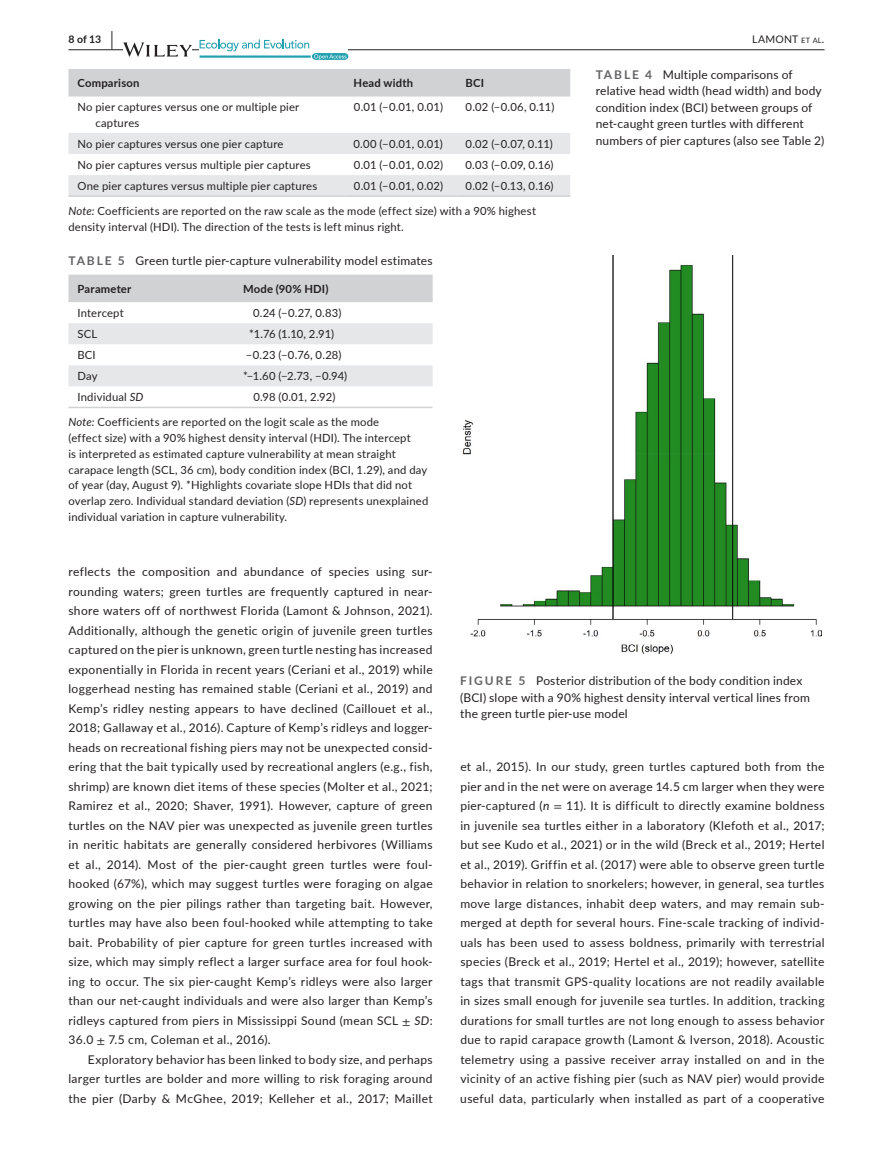
<style>
.page{position:relative;width:893px;height:1174px;background:#fff}
.page>*{position:absolute;margin:0;border:0;box-sizing:border-box;transform-origin:0 0}
.t1{font:12px/19.5px "Lato";letter-spacing:.015em;color:#231f20;text-align:justify}
.t2{font:11.25px/15.8px "Lato";letter-spacing:.015em;color:#231f20}
.t3{font:700 11.25px "Lato";letter-spacing:.02em;color:#231f20}
.t4{font:10.5px "Lato";letter-spacing:.02em;color:#231f20}
.t5{font:700 10.5px "Lato";color:#231f20}
.s1{font-size:19.5px}
.s2{font-size:7.35px}
.s3{font-style:italic}
.s4{font-weight:700;color:#636366}
.s5{font-family:"STIX"}
</style>
<div class="page">
<hr style="left:68px;top:49px;width:756px;height:1px;background:#231f20">
<svg style="left:123px;top:42px;width:69px;height:15px"></svg>
<svg style="left:200px;top:39px;width:148px;height:21px"></svg>
<div style="left:68px;top:69px;width:502px;height:28px;background:#d1d2d4"></div>
<svg style="left:68px;top:133px;width:502px;height:62px"></svg>
<hr style="left:68px;top:195px;width:276px;height:2px;background:#d1d2d4">
<hr style="left:344px;top:195px;width:113px;height:2px;background:#d1d2d4">
<hr style="left:457px;top:195px;width:113px;height:2px;background:#d1d2d4">
<div style="left:68px;top:275px;width:365px;height:27px;background:#d1d2d4"></div>
<svg style="left:68px;top:323px;width:365px;height:63px"></svg>
<hr style="left:68px;top:407px;width:166px;height:1px;background:#d1d2d4">
<hr style="left:234px;top:407px;width:199px;height:1px;background:#d1d2d4">
<img style="left:464px;top:255px;width:357px;height:398px">
<p class="t5" style="left:68px;top:31px;width:46px">8 of 13 <span class="s1">|</span></p>
<p class="t4" style="left:752px;top:31px;width:74px">LAMONT <span class="s2">et al</span>.</p>
<p class="t3" style="left:77px;top:75px;width:64px">Comparison</p>
<p class="t3" style="left:353px;top:75px;width:61px">Head width</p>
<p class="t3" style="left:466px;top:75px;width:20px">BCI</p>
<p class="t2" style="left:95px;top:99px;width:205px;text-indent:-18px">No pier captures versus one or multiple pier captures</p>
<p class="t2" style="left:354px;top:99px;width:91px">0.01 (−0.01, 0.01)</p>
<p class="t2" style="left:466px;top:99px;width:90px">0.02 (−0.06, 0.11)</p>
<p class="t2" style="left:77px;top:136px;width:208px">No pier captures versus one pier capture</p>
<p class="t2" style="left:353px;top:136px;width:91px">0.00 (−0.01, 0.01)</p>
<p class="t2" style="left:466px;top:136px;width:89px">0.02 (−0.07, 0.11)</p>
<p class="t2" style="left:77px;top:157px;width:235px">No pier captures versus multiple pier captures</p>
<p class="t2" style="left:354px;top:157px;width:91px">0.01 (−0.01, 0.02)</p>
<p class="t2" style="left:466px;top:157px;width:89px">0.03 (−0.09, 0.16)</p>
<p class="t2" style="left:77px;top:178px;width:241px">One pier captures versus multiple pier captures</p>
<p class="t2" style="left:354px;top:178px;width:91px">0.01 (−0.01, 0.02)</p>
<p class="t2" style="left:466px;top:178px;width:89px">0.02 (−0.13, 0.16)</p>
<p class="t2" style="left:68px;top:202px;width:469px"><span class="s3">Note:</span> Coefficients are reported on the raw scale as the mode (effect size) with a 90% highest density interval (HDI). The direction of the tests is left minus right.</p>
<p class="t1" style="left:68px;top:250px;width:366px"><span class="s4">TABLE 5</span> Green turtle pier-capture vulnerability model estimates</p>
<p class="t3" style="left:77px;top:280px;width:55px">Parameter</p>
<p class="t3" style="left:243px;top:280px;width:87px">Mode (90% HDI)</p>
<p class="t2" style="left:77px;top:305px;width:48px">Intercept</p>
<p class="t2" style="left:253px;top:305px;width:90px">0.24 (−0.27, 0.83)</p>
<p class="t2" style="left:77px;top:326px;width:21px">SCL</p>
<p class="t2" style="left:249px;top:326px;width:87px">*1.76 (1.10, 2.91)</p>
<p class="t2" style="left:77px;top:347px;width:20px">BCI</p>
<p class="t2" style="left:246px;top:347px;width:97px">−0.23 (−0.76, 0.28)</p>
<p class="t2" style="left:77px;top:368px;width:22px">Day</p>
<p class="t2" style="left:243px;top:368px;width:106px">*−1.60 (−2.73, −0.94)</p>
<p class="t2" style="left:77px;top:389px;width:68px">Individual <span class="s3">SD</span></p>
<p class="t2" style="left:253px;top:389px;width:84px">0.98 (0.01, 2.92)</p>
<p class="t2" style="left:68px;top:414px;width:361px"><span class="s3">Note:</span> Coefficients are reported on the logit scale as the mode<br>(effect size) with a 90% highest density interval (HDI). The intercept<br>is interpreted as estimated capture vulnerability at mean straight carapace length (SCL, 36 cm), body condition index (BCI, 1.29), and day of year (day, August 9). *Highlights covariate slope HDIs that did not overlap zero. Individual standard deviation (<span class="s3">SD</span>) represents unexplained individual variation in capture vulnerability.</p>
<p class="t1" style="left:596px;top:66px;width:230px;line-height:16.5px;text-align:left"><span class="s4">TABLE 4</span> Multiple comparisons of relative head width (head width) and body condition index (BCI) between groups of net-caught green turtles with different numbers of pier captures (also see Table 2)</p>
<p class="t1" style="left:68px;top:561px;width:366px">reflects the composition and abundance of species using sur&shy;rounding waters; green turtles are frequently captured in near&shy;shore waters off of northwest Florida (Lamont &amp; Johnson, 2021).<br>Additionally, although the genetic origin of juvenile green turtles captured on the pier is unknown, green turtle nesting has increased exponentially in Florida in recent years (Ceriani et al., 2019) while loggerhead nesting has remained stable (Ceriani et al., 2019) and Kemp’s ridley nesting appears to have declined (Caillouet et al., 2018; Gallaway et al., 2016). Capture of Kemp’s ridleys and logger&shy;heads on recreational fishing piers may not be unexpected consid&shy;ering that the bait typically used by recreational anglers (e.g., fish, shrimp) are known diet items of these species (Molter et al., 2021; Ramirez et al., 2020; Shaver, 1991). However, capture of green turtles on the NAV pier was unexpected as juvenile green turtles in neritic habitats are generally considered herbivores (Williams et al., 2014). Most of the pier-caught green turtles were foul&shy;hooked (67%), which may suggest turtles were foraging on algae growing on the pier pilings rather than targeting bait. However, turtles may have also been foul-hooked while attempting to take bait. Probability of pier capture for green turtles increased with size, which may simply reflect a larger surface area for foul hook&shy;ing to occur. The six pier-caught Kemp’s ridleys were also larger than our net-caught individuals and were also larger than Kemp’s ridleys captured from piers in Mississippi Sound (mean SCL <span class="s5">±</span> <span class="s3">SD</span>:<br>36.0 <span class="s5">±</span> 7.5 cm, Coleman et al., 2016).</p>
<p class="t1" style="left:68px;top:1049px;width:366px;text-indent:20px">Exploratory behavior has been linked to body size, and perhaps larger turtles are bolder and more willing to risk foraging around the pier (Darby &amp; McGhee, 2019; Kelleher et al., 2017; Maillet</p>
<p class="t1" style="left:460px;top:672px;width:351px;line-height:16.5px;text-align:left"><span class="s4">FIGURE 5</span> Posterior distribution of the body condition index (BCI) slope with a 90% highest density interval vertical lines from the green turtle pier-use model</p>
<p class="t1" style="left:460px;top:756px;width:366px">et al., 2015). In our study, green turtles captured both from the pier and in the net were on average 14.5 cm larger when they were pier-captured (<span class="s3">n</span> <span class="s5">=</span> 11). It is difficult to directly examine boldness in juvenile sea turtles either in a laboratory (Klefoth et al., 2017; but see Kudo et al., 2021) or in the wild (Breck et al., 2019; Hertel et al., 2019). Griffin et al. (2017) were able to observe green turtle behavior in relation to snorkelers; however, in general, sea turtles move large distances, inhabit deep waters, and may remain sub&shy;merged at depth for several hours. Fine-scale tracking of individ&shy;uals has been used to assess boldness, primarily with terrestrial species (Breck et al., 2019; Hertel et al., 2019); however, satellite tags that transmit GPS-quality locations are not readily available in sizes small enough for juvenile sea turtles. In addition, tracking durations for small turtles are not long enough to assess behavior due to rapid carapace growth (Lamont &amp; Iverson, 2018). Acoustic telemetry using a passive receiver array installed on and in the vicinity of an active fishing pier (such as NAV pier) would provide useful data, particularly when installed as part of a cooperative</p>
</div>
